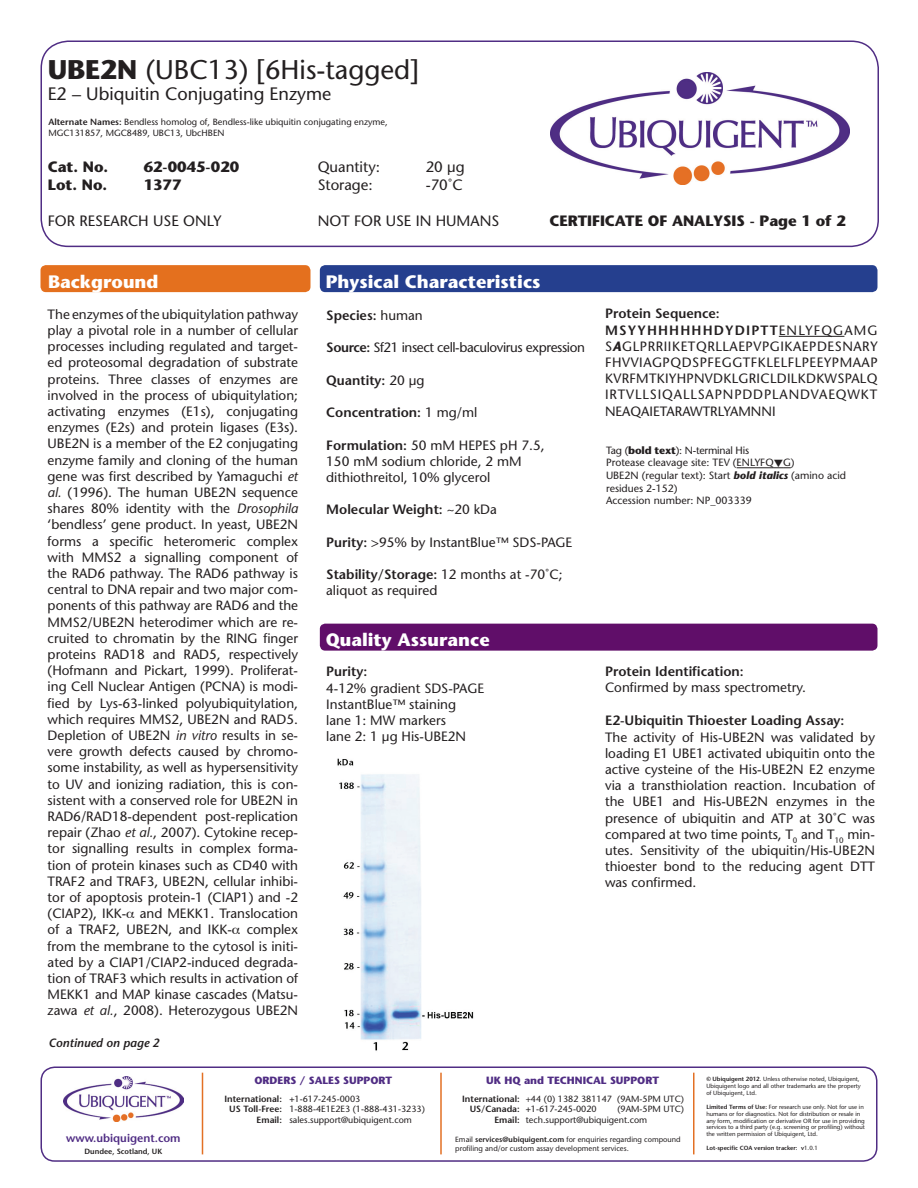
<style>
.page{position:relative;width:918px;height:1188px;background:#fff}
.page>*{position:absolute;margin:0;border:0;box-sizing:border-box;transform-origin:0 0}
.t1{font:27px "Stone Sans";color:#231f20}
.t2{font:700 18px "Stone Sans";color:#fff}
.t3{font:18px "Stone Sans";color:#231f20}
.t4{font:15px "Stone Sans";color:#231f20}
.t5{font:700 15px "Stone Sans";color:#231f20}
.t6{font:13.5px/16.2px "Stone Sans";color:#231f20}
.t7{font:13.5px/16.2px "Stone Sans";letter-spacing:.04em;color:#231f20}
.t8{font:600 13.5px "Stone Sans";color:#231f20}
.t9{font:13.5px "Stone Sans";letter-spacing:-.03em;color:#231f20}
.t10{font:italic 600 12px "Stone Sans";color:#231f20}
.t11{font:600 11.4px "Stone Sans";color:#502d84}
.t12{font:10.5px/12.6px "Stone Sans";color:#231f20}
.t13{font:700 10.5px "Stone Sans";color:#502d84}
.t14{font:9px/10.8px "Stone Sans";color:#231f20}
.t15{font:600 9px "Stone Sans";color:#231f20}
.t16{font:7.5px/9px "Stone Sans";color:#231f20}
.t17{font:600 7.5px "Stone Sans";color:#231f20}
.t18{font:6px/6.9px "Stone Sans";color:#231f20}
.t19{font:600 6px "Stone Sans";color:#231f20}
.s1{font-weight:700}
.s2{font-weight:600}
.s3{font-style:italic}
.s4{font-weight:400}
.s5{font-weight:700;font-style:italic}
</style>
<div class="page">
<div style="left:40px;top:40px;width:839px;height:207px;border:2px solid #502d84;border-radius:27px"></div>
<img style="left:550px;top:73px;width:299px;height:112px">
<div style="left:40px;top:1066px;width:838px;height:96px;border:2px solid #502d84;border-radius:14px"></div>
<hr style="left:202px;top:1073px;width:1px;height:81px;background:#e37024">
<hr style="left:440px;top:1073px;width:2px;height:81px;background:#e37024">
<hr style="left:693px;top:1073px;width:1px;height:81px;background:#e37024">
<img style="left:64px;top:1077px;width:120px;height:44px">
<div style="left:41px;top:265px;width:269px;height:27px;background:#e4701e;border-radius:5px"></div>
<div style="left:320px;top:265px;width:557px;height:27px;background:#253f8e;border-radius:5px"></div>
<div style="left:320px;top:624px;width:557px;height:27px;background:#600e69;border-radius:5px"></div>
<hr style="left:779px;top:336px;width:65px;height:1px;background:#231f20">
<hr style="left:737px;top:468px;width:37px;height:1px;background:#231f20">
<svg style="left:774px;top:468px;width:17px;height:1px"></svg>
<img style="left:337px;top:758px;width:137px;height:293px">
<h1 class="t1" style="left:48px;top:53px;width:373px"><span class="s1">UBE2N</span> (UBC13) [6His-tagged]</h1>
<h2 class="t3" style="left:48px;top:83px;width:285px">E2 – Ubiquitin Conjugating Enzyme</h2>
<p class="t14" style="left:48px;top:116px;width:341px"><span class="s2">Alternate Names:</span> Bendless homolog of, Bendless-like ubiquitin conjugating enzyme,<br>MGC131857, MGC8489, UBC13, UbcHBEN</p>
<p class="t5" style="left:48px;top:157px;width:62px">Cat. No.</p>
<p class="t5" style="left:144px;top:157px;width:97px">62-0045-020</p>
<p class="t4" style="left:318px;top:158px;width:64px">Quantity:</p>
<p class="t4" style="left:426px;top:158px;width:41px">20 µg</p>
<p class="t5" style="left:48px;top:175px;width:61px">Lot. No.</p>
<p class="t5" style="left:144px;top:175px;width:39px">1377</p>
<p class="t4" style="left:318px;top:176px;width:57px">Storage:</p>
<p class="t4" style="left:426px;top:176px;width:39px">-70˚C</p>
<p class="t4" style="left:48px;top:212px;width:175px">FOR RESEARCH USE ONLY</p>
<p class="t4" style="left:318px;top:212px;width:183px">NOT FOR USE IN HUMANS</p>
<p class="t5" style="left:549px;top:211px;width:298px">CERTIFICATE OF ANALYSIS - Page 1 of 2</p>
<h2 class="t2" style="left:48px;top:270px;width:112px">Background</h2>
<h2 class="t2" style="left:326px;top:270px;width:216px">Physical Characteristics</h2>
<p class="t6" style="left:48px;top:306px;width:252px;text-align:justify">The enzymes of the ubiquitylation pathway play a pivotal role in a number of cellular processes including regulated and target&shy;ed proteosomal degradation of substrate proteins. Three classes of enzymes are involved in the process of ubiquitylation; activating enzymes (E1s), conjugating enzymes (E2s) and protein ligases (E3s).<br>UBE2N is a member of the E2 conjugating enzyme family and cloning of the human gene was first described by Yamaguchi <span class="s3">et al.</span> (1996). The human UBE2N sequence shares 80% identity with the <span class="s3">Drosophila </span>‘bendless’ gene product. In yeast, UBE2N forms a specific heteromeric complex with MMS2 a signalling component of the RAD6 pathway. The RAD6 pathway is central to DNA repair and two major com&shy;ponents of this pathway are RAD6 and the MMS2/UBE2N heterodimer which are re&shy;cruited to chromatin by the RING finger proteins RAD18 and RAD5, respectively (Hofmann and Pickart, 1999). Proliferat&shy;ing Cell Nuclear Antigen (PCNA) is modi&shy;fied by Lys-63-linked polyubiquitylation, which requires MMS2, UBE2N and RAD5.<br>Depletion of UBE2N <span class="s3">in vitro</span> results in se&shy;vere growth defects caused by chromo&shy;some instability, as well as hypersensitivity to UV and ionizing radiation, this is con&shy;sistent with a conserved role for UBE2N in RAD6/RAD18-dependent post-replication repair (Zhao <span class="s3">et al.</span>, 2007). Cytokine recep&shy;tor signalling results in complex forma&shy;tion of protein kinases such as CD40 with TRAF2 and TRAF3, UBE2N, cellular inhibi&shy;tor of apoptosis protein-1 (CIAP1) and -2 (CIAP2), IKK- and MEKK1. Translocation of a TRAF2, UBE2N, and IKK- complex from the membrane to the cytosol is initi&shy;ated by a CIAP1/CIAP2-induced degrada&shy;tion of TRAF3 which results in activation of MEKK1 and MAP kinase cascades (Matsu&shy;zawa <span class="s3">et al.</span>, 2008). Heterozygous UBE2N</p>
<p class="t8" style="left:326px;top:307px;width:98px">Species: <span class="s4">human</span></p>
<p class="t9" style="left:326px;top:339px;width:260px"><span class="s2">Source:</span> Sf21 insect cell-baculovirus expression</p>
<p class="t8" style="left:326px;top:372px;width:100px">Quantity: <span class="s4">20 μg</span></p>
<p class="t8" style="left:326px;top:404px;width:153px">Concentration: <span class="s4">1 mg/ml</span></p>
<p class="t6" style="left:326px;top:437px;width:220px"><span class="s2">Formulation:</span> 50 mM HEPES pH 7.5,<br>150 mM sodium chloride, 2 mM dithiothreitol, 10% glycerol</p>
<p class="t8" style="left:326px;top:501px;width:172px">Molecular Weight: <span class="s4">~20 kDa</span></p>
<p class="t6" style="left:326px;top:534px;width:248px"><span class="s2">Purity:</span> &gt;95% by InstantBlue™ SDS-PAGE</p>
<p class="t6" style="left:326px;top:566px;width:238px"><span class="s2">Stability/Storage:</span> 12 months at -70˚C; aliquot as required</p>
<h2 class="t2" style="left:326px;top:629px;width:165px">Quality Assurance</h2>
<p class="t8" style="left:326px;top:663px;width:43px">Purity:</p>
<p class="t6" style="left:326px;top:680px;width:159px">4-12% gradient SDS-PAGE<br>InstantBlue™ staining lane 1: MW markers<br>lane 2: 1 µg His-UBE2N</p>
<p class="t10" style="left:48px;top:1036px;width:113px">Continued on page 2</p>
<p class="t7" style="left:605px;top:306px;width:274px"><span class="s2">Protein Sequence:<br>MSYYHHHHHHDYDIPTT</span>ENLYFQGAMG<br>S<span class="s5">A</span>GLPRRIIKETQRLLAEPVPGIKAEPDESNARY<br>FHVVIAGPQDSPFEGGTFKLELFLPEEYPMAAP<br>KVRFMTKIYHPNVDKLGRICLDILKDKWSPALQ<br>IRTVLLSIQALLSAPNPDDPLANDVAEQWKT<br>NEAQAIETARAWTRLYAMNNI</p>
<p class="t12" style="left:606px;top:444px;width:242px">Tag (<span class="s1">bold text</span>): N-terminal His<br>Protease cleavage site: TEV (ENLYFQ▼G)<br>UBE2N (regular text): Start <span class="s5">bold italics</span> (amino acid residues 2-152)<br>Accession number: NP_003339</p>
<p class="t8" style="left:605px;top:663px;width:140px">Protein Identification:</p>
<p class="t6" style="left:605px;top:679px;width:203px">Confirmed by mass spectrometry.</p>
<p class="t8" style="left:605px;top:712px;width:241px">E2-Ubiquitin Thioester Loading Assay:</p>
<p class="t6" style="left:605px;top:729px;width:272px;text-align:justify">The activity of His-UBE2N was validated by loading E1 UBE1 activated ubiquitin onto the active cysteine of the His-UBE2N E2 enzyme via a transthiolation reaction. Incubation of the UBE1 and His-UBE2N enzymes in the presence of ubiquitin and ATP at 30˚C was compared at two time points, T<sub>0</sub> and T<sub>10</sub> min&shy;utes. Sensitivity of the ubiquitin/His-UBE2N thioester bond to the reducing agent DTT was confirmed.</p>
<p class="t11" style="left:66px;top:1131px;width:116px">www.ubiquigent.com</p>
<p class="t17" style="left:85px;top:1147px;width:79px">Dundee, Scotland, UK</p>
<p class="t13" style="left:254px;top:1074px;width:139px">ORDERS / SALES SUPPORT</p>
<p class="t15" style="left:224px;top:1093px;width:138px">International: +<span class="s4">1-617-245-0003</span></p>
<p class="t14" style="left:229px;top:1104px;width:197px"><span class="s2">US Toll-Free:</span> 1-888-4E1E2E3 (1-888-431-3233)</p>
<p class="t14" style="left:257px;top:1115px;width:157px"><span class="s2">Email:</span> sales.support@ubiquigent.com</p>
<p class="t13" style="left:486px;top:1074px;width:174px">UK HQ and TECHNICAL SUPPORT</p>
<p class="t14" style="left:470px;top:1093px;width:216px;text-indent:-8px"><span class="s2">International:</span> +44 (0) 1382 381147 (9AM-5PM UTC)<br><span class="s2">US/Canada: +</span>1-617-245-0020</p>
<p class="t14" style="left:494px;top:1104px;width:191px;text-indent:123px">(9AM-5PM UTC)<br><span class="s2">Email:</span> tech.support@ubiquigent.com</p>
<p class="t16" style="left:455px;top:1134px;width:227px">Email <span class="s2">services@ubiquigent.com</span> for enquiries regarding compound profiling and/or custom assay development services.</p>
<p class="t18" style="left:706px;top:1076px;width:156px"><span class="s2">© Ubiquigent 2012</span>. Unless otherwise noted, Ubiquigent,<br>Ubiquigent logo and all other trademarks are the property of Ubiquigent, Ltd.</p>
<p class="t18" style="left:706px;top:1103px;width:160px"><span class="s2">Limited Terms of Use:</span> For research use only. Not for use in humans or for diagnostics. Not for distribution or resale in any form, modification or derivative OR for use in providing services to a third party (e.g. screening or profiling) without the written permission of Ubiquigent, Ltd.</p>
<p class="t19" style="left:706px;top:1144px;width:113px">Lot-specific COA version tracker: v<span class="s4">1.0.1</span></p>
</div>
